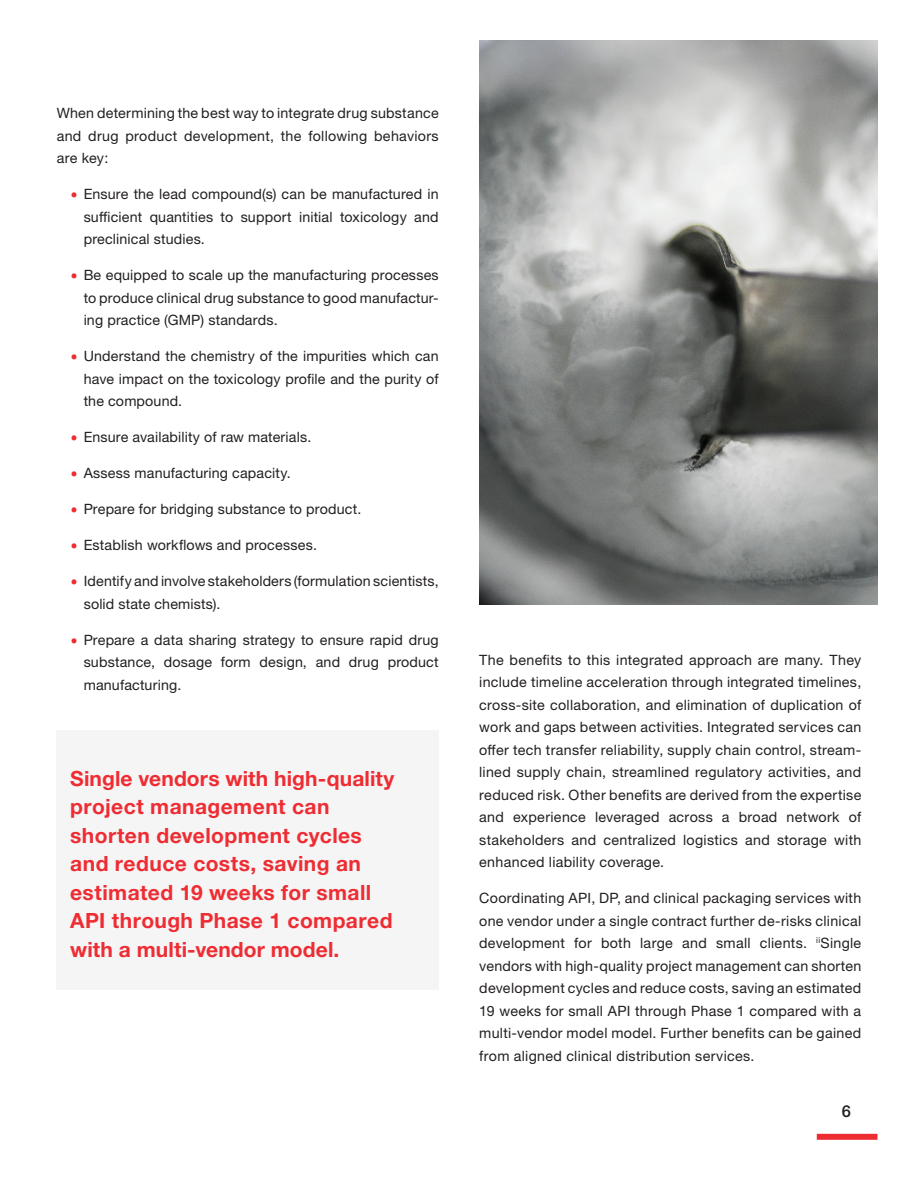
<style>
.page{position:relative;width:918px;height:1188px;background:#fff}
.page>*{position:absolute;margin:0;border:0;box-sizing:border-box;transform-origin:0 0}
.t1{font:700 21px/28.5px "Helvetica Neue LTW1 G";letter-spacing:.02em;color:#ee2d33}
.t2{font:500 16.5px "Helvetica Neue LTW1 G";color:#231f20}
.t3{font:14.25px/22.5px "Helvetica Neue LTW1 G";letter-spacing:.015em;color:#231f20;text-align:justify}
.s1{font-family:"Helvetica Neue";color:#ee2d33}
</style>
<div class="page">
<div style="left:817px;top:1134px;width:61px;height:6px;background:#ee2d33"></div>
<div style="left:57px;top:730px;width:382px;height:260px;background:#f5f5f6"></div>
<img style="left:479px;top:40px;width:399px;height:565px">
<p class="t3" style="left:57px;top:102px;width:384px">When determining the best way to integrate drug substance and drug product development, the following behaviors are key:</p>
<p class="t3" style="left:84px;top:183px;width:357px;text-indent:-13px"><span class="s1">࡟</span> Ensure the lead compound(s) can be manufactured in sufficient quantities to support initial toxicology and preclinical studies.</p>
<p class="t3" style="left:84px;top:264px;width:357px;text-indent:-13px"><span class="s1">࡟</span> Be equipped to scale up the manufacturing processes to produce clinical drug substance to good manufactur&shy;ing practice (GMP) standards.</p>
<p class="t3" style="left:84px;top:345px;width:357px;text-indent:-13px"><span class="s1">࡟</span> Understand the chemistry of the impurities which can have impact on the toxicology profile and the purity of the compound.</p>
<p class="t3" style="left:70px;top:426px;width:243px"><span class="s1">࡟</span> Ensure availability of raw materials.</p>
<p class="t3" style="left:70px;top:462px;width:222px"><span class="s1">࡟</span> Assess manufacturing capacity.</p>
<p class="t3" style="left:70px;top:498px;width:293px"><span class="s1">࡟</span> Prepare for bridging substance to product.</p>
<p class="t3" style="left:70px;top:534px;width:248px"><span class="s1">࡟</span> Establish workflows and processes.</p>
<p class="t3" style="left:84px;top:570px;width:357px;text-indent:-13px"><span class="s1">࡟</span> Identify and involve stakeholders (formulation scientists, solid state chemists).</p>
<p class="t3" style="left:84px;top:628px;width:357px;text-indent:-13px"><span class="s1">࡟</span> Prepare a data sharing strategy to ensure rapid drug substance, dosage form design, and drug product manufacturing.</p>
<h1 class="t1" style="left:70px;top:764px;width:326px">Single vendors with high-quality project management can shorten development cycles and reduce costs, saving an estimated 19 weeks for small<br>API through Phase 1 compared with a multi-vendor model.</h1>
<p class="t3" style="left:479px;top:648px;width:384px">The benefits to this integrated approach are many. They include timeline acceleration through integrated timelines, cross-site collaboration, and elimination of duplication of work and gaps between activities. Integrated services can offer tech transfer reliability, supply chain control, stream&shy;lined supply chain, streamlined regulatory activities, and reduced risk. Other benefits are derived from the expertise and experience leveraged across a broad network of stakeholders and centralized logistics and storage with enhanced liability coverage.</p>
<p class="t3" style="left:479px;top:887px;width:384px">Coordinating API, DP, and clinical packaging services with one vendor under a single contract further de-risks clinical development for both large and small clients. <sup>ii</sup>Single vendors with high-quality project management can shorten development cycles and reduce costs, saving an estimated 19 weeks for small API through Phase 1 compared with a multi-vendor model model. Further benefits can be gained from aligned clinical distribution services.</p>
<p class="t2" style="left:842px;top:1101px;width:11px">6</p>
</div>
